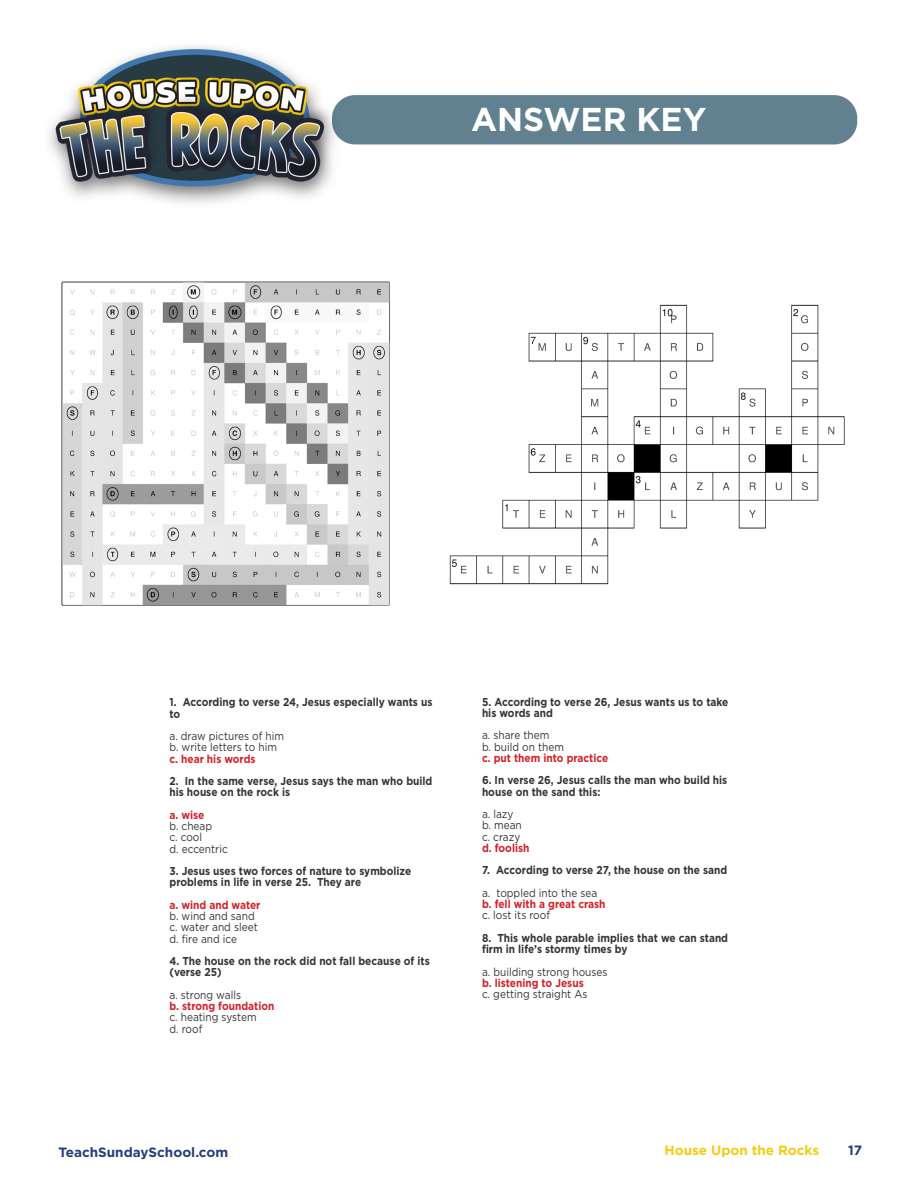
<style>
.page{position:relative;width:918px;height:1188px;background:#fff}
.page>*{position:absolute;margin:0;border:0;box-sizing:border-box;transform-origin:0 0}
.t1{font:700 33px "Gotham";color:#fff}
.t2{font:700 13.5px "Gotham";color:#263e7d}
.t3{font:700 13.5px "Gotham";color:#f3cc12}
.Paragraph_Style_1{font:700 11.4px/11.2px "Gotham";color:#363536;scale:.88 1}
.Paragraph_Style_1-2{font:11.4px "Gotham";color:#363536;scale:.88 1}
.Paragraph_Style_1-3{font:700 11.4px "Gotham";color:#d1232a;scale:.88 1}
</style>
<div class="page">
<img style="left:49px;top:46px;width:809px;height:560px">
<p class="t1" style="left:471px;top:98px;width:237px">ANSWER KEY</p>
<p class="Paragraph_Style_1" style="left:170px;top:697px;width:300px">1. According to verse 24, Jesus especially wants us to</p>
<p class="Paragraph_Style_1-2" style="left:170px;top:730px;width:132px">a. draw pictures of him</p>
<p class="Paragraph_Style_1-2" style="left:170px;top:741px;width:124px">b. write letters to him</p>
<p class="Paragraph_Style_1-3" style="left:170px;top:751px;width:99px">c. hear his words</p>
<p class="Paragraph_Style_1" style="left:170px;top:776px;width:300px">2. In the same verse, Jesus says the man who build his house on the rock is</p>
<p class="Paragraph_Style_1-3" style="left:170px;top:807px;width:41px">a. wise</p>
<p class="Paragraph_Style_1-2" style="left:170px;top:820px;width:50px">b. cheap</p>
<p class="Paragraph_Style_1-2" style="left:170px;top:831px;width:39px">c. cool</p>
<p class="Paragraph_Style_1-2" style="left:170px;top:842px;width:68px">d. eccentric</p>
<p class="Paragraph_Style_1" style="left:170px;top:866px;width:276px">3. Jesus uses two forces of nature to symbolize problems in life in verse 25. They are</p>
<p class="Paragraph_Style_1-3" style="left:170px;top:897px;width:105px">a. wind and water</p>
<p class="Paragraph_Style_1-2" style="left:170px;top:910px;width:98px">b. wind and sand</p>
<p class="Paragraph_Style_1-2" style="left:170px;top:921px;width:102px">c. water and sleet</p>
<p class="Paragraph_Style_1-2" style="left:170px;top:932px;width:78px">d. fi re and ice</p>
<p class="Paragraph_Style_1" style="left:170px;top:956px;width:297px">4. The house on the rock did not fall because of its (verse 25)</p>
<p class="Paragraph_Style_1-2" style="left:170px;top:989px;width:83px">a. strong walls</p>
<p class="Paragraph_Style_1-3" style="left:170px;top:999px;width:121px">b. strong foundation</p>
<p class="Paragraph_Style_1-2" style="left:170px;top:1011px;width:101px">c. heating system</p>
<p class="Paragraph_Style_1-2" style="left:170px;top:1022px;width:39px">d. roof</p>
<p class="Paragraph_Style_1" style="left:482px;top:696px;width:282px">5. According to verse 26, Jesus wants us to take his words and</p>
<p class="Paragraph_Style_1-2" style="left:482px;top:729px;width:78px">a. share them</p>
<p class="Paragraph_Style_1-2" style="left:482px;top:740px;width:95px">b. build on them</p>
<p class="Paragraph_Style_1-3" style="left:482px;top:750px;width:145px">c. put them into practice</p>
<p class="Paragraph_Style_1" style="left:482px;top:775px;width:280px">6. In verse 26, Jesus calls the man who build his house on the sand this:</p>
<p class="Paragraph_Style_1-2" style="left:482px;top:808px;width:37px">a. lazy</p>
<p class="Paragraph_Style_1-2" style="left:482px;top:819px;width:47px">b. mean</p>
<p class="Paragraph_Style_1-2" style="left:482px;top:830px;width:45px">c. crazy</p>
<p class="Paragraph_Style_1-3" style="left:482px;top:840px;width:55px">d. foolish</p>
<p class="Paragraph_Style_1" style="left:482px;top:865px;width:280px">7. According to verse 27, the house on the sand</p>
<p class="Paragraph_Style_1-2" style="left:482px;top:887px;width:133px">a. toppled into the sea</p>
<p class="Paragraph_Style_1-3" style="left:482px;top:897px;width:142px">b. fell with a great crash</p>
<p class="Paragraph_Style_1-2" style="left:482px;top:909px;width:79px">c. lost its roof</p>
<p class="Paragraph_Style_1" style="left:482px;top:932px;width:281px">8. This whole parable implies that we can stand firm in life’s stormy times by</p>
<p class="Paragraph_Style_1-2" style="left:482px;top:965px;width:144px">a. building strong houses</p>
<p class="Paragraph_Style_1-3" style="left:482px;top:975px;width:117px">b. listening to Jesus</p>
<p class="Paragraph_Style_1-2" style="left:482px;top:988px;width:121px">c. getting straight As</p>
<p class="t2" style="left:58px;top:1143px;width:171px">TeachSundaySchool.com</p>
<p class="t3" style="left:664px;top:1142px;width:156px">House Upon the Rocks</p>
<p class="t2" style="left:848px;top:1142px;width:16px">17</p>
</div>
